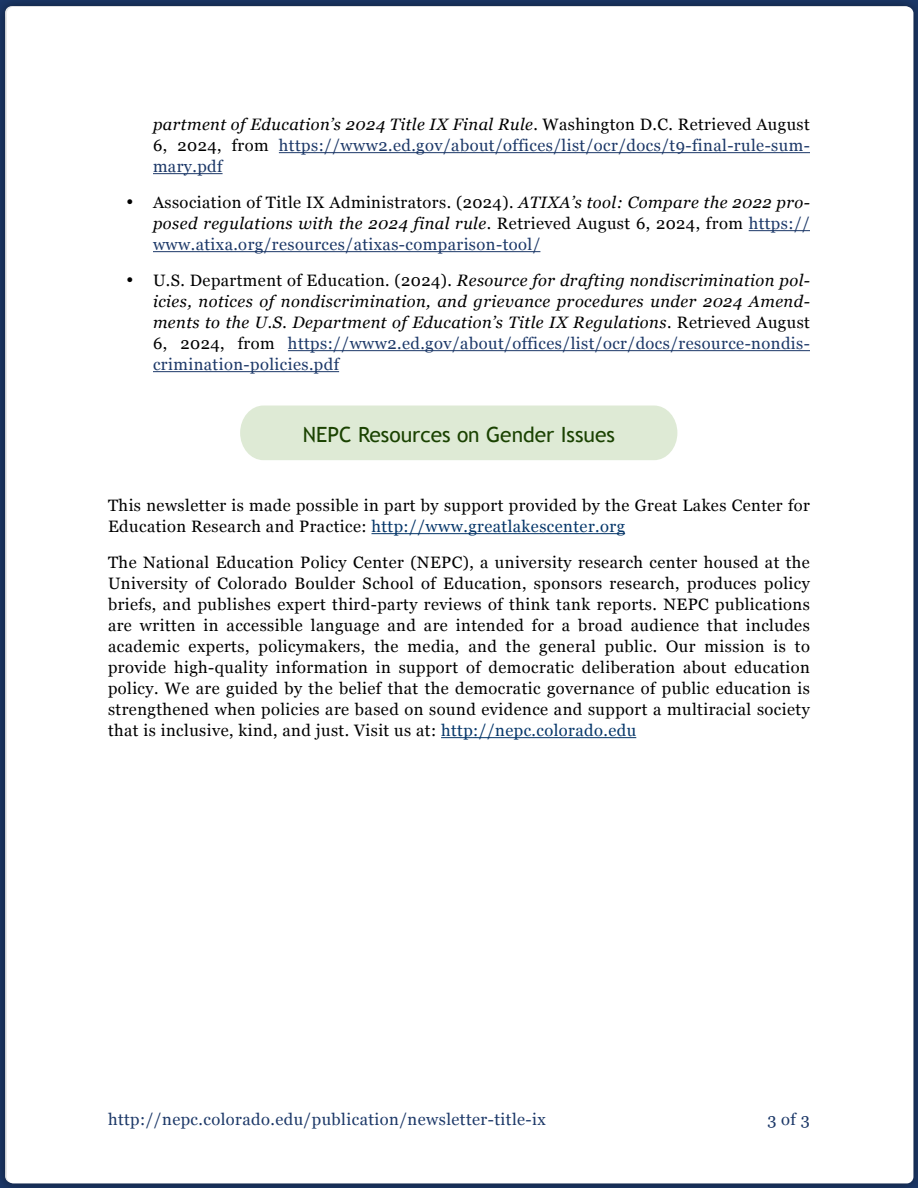
<style>
.page{position:relative;width:918px;height:1188px;background:#fff}
.page>*{position:absolute;margin:0;border:0;box-sizing:border-box;transform-origin:0 0}
.t1{font:21px "Trebuchet MS";color:#1a4201}
.t2{font:16.5px/21px "Georgia";letter-spacing:.025em;color:#000;text-align:justify}
.t3{font:italic 16.5px/21px "Georgia";letter-spacing:.025em;color:#000;text-align:justify}
.t4{font:16.5px/21px "Georgia";letter-spacing:.025em;color:#1c3868;text-align:justify}
.s1{font-style:italic;color:#000}
.s2{color:#000}
.s3{font-style:italic}
.s4{color:#1c3868}
.s5{font-style:normal}
.s6{font-style:normal;color:#1c3868}
.s7{color:#053669}
</style>
<div class="page">
<div style="left:0;top:0;width:918px;height:1188px;background:#000;opacity:.25"></div>
<div style="left:7px;top:7px;width:906px;height:1176px;background:#fff;border-radius:7px"></div>
<hr style="left:279px;top:152px;width:531px;height:1px;background:#1c3868">
<hr style="left:153px;top:173px;width:70px;height:1px;background:#1c3868">
<hr style="left:749px;top:230px;width:61px;height:1px;background:#1c3868">
<hr style="left:153px;top:251px;width:387px;height:1px;background:#1c3868">
<hr style="left:288px;top:350px;width:522px;height:1px;background:#1c3868">
<hr style="left:153px;top:371px;width:186px;height:1px;background:#1c3868">
<hr style="left:371px;top:533px;width:254px;height:1px;background:#053669">
<hr style="left:441px;top:737px;width:195px;height:1px;background:#053669">
<div style="left:240px;top:406px;width:437px;height:54px;background:#deead5"></div>
<p class="t4" style="left:153px;top:114px;width:658px"><span class="s1">partment of Education’s 2024 Title IX Final Rule</span><span class="s2">. Washington D.C. Retrieved August 6, 2024, from</span> https://www2.ed.gov/about/offices/list/ocr/docs/t9-final-rule-sum&shy;mary.pdf</p>
<p class="t2" style="left:153px;top:192px;width:658px;text-indent:-27px">• Association of Title IX Administrators. (2024). <span class="s3">ATIXA’s tool: Compare the 2022 pro&shy;posed regulations with the 2024 final rule</span>. Retrieved August 6, 2024, from <span class="s4">https:// www.atixa.org/resources/atixas-comparison-tool/</span></p>
<p class="t3" style="left:153px;top:270px;width:658px;text-indent:-27px">• <span class="s5">U.S. Department of Education. (2024).</span> Resource for drafting nondiscrimination pol&shy;icies, notices of nondiscrimination, and grievance procedures under 2024 Amend&shy;ments to the U.S. Department of Education’s Title IX Regulations<span class="s5">. Retrieved August 6, 2024, from</span> <span class="s6">https://www2.ed.gov/about/offices/list/ocr/docs/resource-nondis&shy;crimination-policies.pdf</span></p>
<p class="t1" style="left:303px;top:422px;width:314px">NEPC Resources on Gender Issues</p>
<p class="t2" style="left:108px;top:495px;width:703px">This newsletter is made possible in part by support provided by the Great Lakes Center for<br>Education Research and Practice: <span class="s7">http://www.greatlakescenter.org</span></p>
<p class="t2" style="left:108px;top:552px;width:703px">The National Education Policy Center (NEPC), a university research center housed at the University of Colorado Boulder School of Education, sponsors research, produces policy briefs, and publishes expert third-party reviews of think tank reports. NEPC publications are written in accessible language and are intended for a broad audience that includes academic experts, policymakers, the media, and the general public. Our mission is to provide high-quality information in support of democratic deliberation about education policy. We are guided by the belief that the democratic governance of public education is strengthened when policies are based on sound evidence and support a multiracial society that is inclusive, kind, and just. Visit us at: <span class="s7">http://nepc.colorado.edu</span></p>
<p class="t4" style="left:108px;top:1108px;width:439px">http://nepc.colorado.edu/publication/newsletter-title-ix</p>
<p class="t4" style="left:767px;top:1108px;width:44px">3 of 3</p>
</div>
